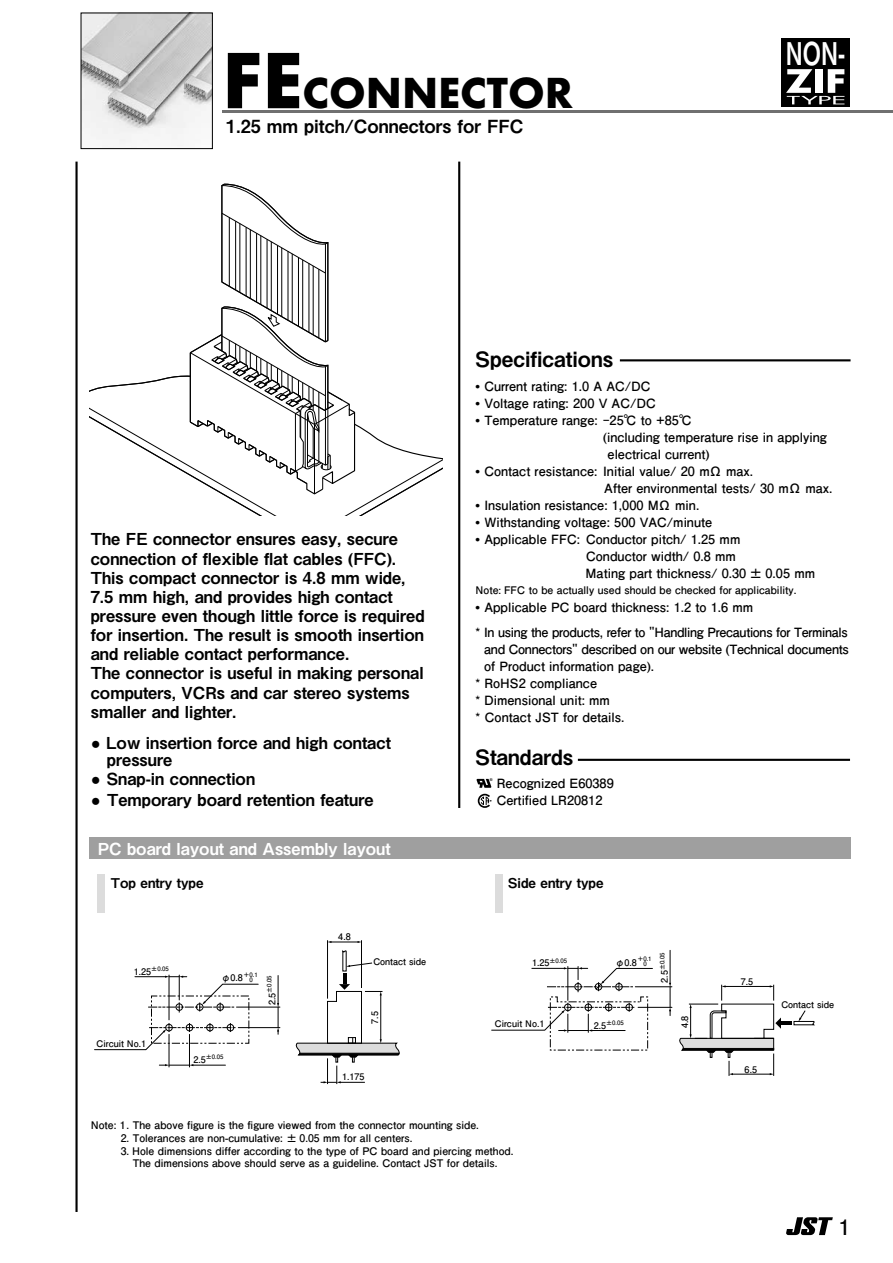
<style>
.page{position:relative;width:893px;height:1263px;background:#fff}
.page>*{position:absolute;margin:0;border:0;box-sizing:border-box;transform-origin:0 0}
.t1{font:700 45.3px "Futura PT";color:#000}
.t2{font:31.35px "Midashi Go Pr 6 N MB31";color:#fff;scale:.71 1}
.t3{font:700 21.3px "Futo Go B101 Pr 6 N";color:#000}
.t4{font:21px "Midashi Go Pr 6 N MB31";color:#000}
.t5{font:18.15px "Midashi Go Pr 6 N MB31";color:#000}
.t6{font:16.5px/19.2px "Midashi Go Pr 6 N MB31";color:#000}
.t7{font:16.5px "Midashi Go Pr 6 N MB31";color:#fff}
.t8{font:13.5px "Midashi Go Pr 6 N MB31";color:#000}
.t9{font:700 12.75px/17.1px "Futo Go B101 Pr 6 N";color:#000}
.t10{font:700 12.75px/24.8px "Futo Go B101 Pr 6 N";letter-spacing:-.025em;color:#000}
.t11{font:700 10.5px/12.8px "Futo Go B101 Pr 6 N";color:#000;text-align:center}
.t12{font:700 9.15px "Futo Go B101 Pr 6 N";color:#000}
.t13{font:700 9px "Futo Go B101 Pr 6 N";color:#000}
.t14{font:700 6px "Futo Go B101 Pr 6 N";color:#000}
.t15{font:700 3.75px "Arial";color:#000}
.s1{font-size:82.95px}
.s2{font-family:"Arial";font-weight:700}
.s3{font-family:"Arial"}
.s4{font-size:10.05px}
.s5{font-size:9px}
.s6{font-size:9.15px}
</style>
<div class="page">
<hr style="left:222px;top:110px;width:671px;height:2px;background:#707070">
<div style="left:782px;top:39px;width:68px;height:68px;background:#000"></div>
<svg style="left:786px;top:69px;width:58px;height:35px"></svg>
<svg style="left:786px;top:1217px;width:47px;height:18px"></svg>
<img style="left:83px;top:15px;width:128px;height:131px">
<div style="left:81px;top:13px;width:132px;height:136px;border:1px solid #000"></div>
<svg style="left:90px;top:183px;width:353px;height:333px"></svg>
<hr style="left:75px;top:162px;width:3px;height:1050px;background:#000">
<hr style="left:458px;top:162px;width:2px;height:646px;background:#000">
<hr style="left:361px;top:940px;width:1px;height:48px;background:#000">
<hr style="left:327px;top:940px;width:1px;height:58px;background:#000">
<svg style="left:328px;top:941px;width:33px;height:2px"></svg>
<svg style="left:94px;top:1023px;width:142px;height:27px"></svg>
<hr style="left:236px;top:1007px;width:44px;height:1px;background:#000">
<svg style="left:277px;top:975px;width:2px;height:59px"></svg>
<hr style="left:238px;top:1027px;width:42px;height:1px;background:#000">
<hr style="left:189px;top:1034px;width:1px;height:33px;background:#000">
<hr style="left:135px;top:976px;width:31px;height:1px;background:#000">
<hr style="left:169px;top:1034px;width:1px;height:33px;background:#000">
<hr style="left:169px;top:975px;width:1px;height:45px;background:#000">
<svg style="left:149px;top:975px;width:109px;height:37px"></svg>
<svg style="left:295px;top:950px;width:105px;height:134px"></svg>
<hr style="left:193px;top:1065px;width:32px;height:1px;background:#000">
<svg style="left:159px;top:1064px;width:34px;height:2px"></svg>
<svg style="left:793px;top:1010px;width:22px;height:16px"></svg>
<hr style="left:635px;top:986px;width:37px;height:1px;background:#000">
<hr style="left:670px;top:950px;width:1px;height:33px;background:#000">
<svg style="left:669px;top:983px;width:2px;height:32px"></svg>
<hr style="left:638px;top:1007px;width:34px;height:1px;background:#000">
<svg style="left:491px;top:966px;width:162px;height:84px"></svg>
<hr style="left:781px;top:1021px;width:11px;height:4px;background:#000">
<svg style="left:679px;top:985px;width:102px;height:91px"></svg>
<div style="left:97px;top:875px;width:8px;height:38px;background:#dcdcdc"></div>
<div style="left:495px;top:875px;width:7px;height:38px;background:#dcdcdc"></div>
<div style="left:89px;top:838px;width:761px;height:21px;background:#9f9f9f"></div>
<svg style="left:478px;top:794px;width:13px;height:14px"></svg>
<svg style="left:477px;top:779px;width:14px;height:9px"></svg>
<hr style="left:620px;top:359px;width:230px;height:2px;background:#000">
<hr style="left:578px;top:759px;width:272px;height:2px;background:#000">
<h1 class="t1" style="left:222px;top:64px;width:352px"><span class="s1">FE</span>CONNECTOR</h1>
<h3 class="t5" style="left:226px;top:111px;width:299px">1.25 mm pitch/Connectors for FFC</h3>
<h2 class="t2" style="left:786px;top:29px;width:85px">NON-</h2>
<p class="t6" style="left:91px;top:529px;width:335px">The FE connector ensures easy, secure connection of flexible flat cables (FFC).<br>This compact connector is 4.8 mm wide, 7.5 mm high, and provides high contact pressure even though little force is required for insertion. The result is smooth insertion and reliable contact performance.<br>The connector is useful in making personal computers, VCRs and car stereo systems smaller and lighter.</p>
<p class="t6" style="left:107px;top:734px;width:285px;line-height:16.4px;text-indent:-16px"><span class="s2">●</span> Low insertion force and high contact pressure</p>
<p class="t6" style="left:91px;top:769px;width:166px"><span class="s2">●</span> Snap-in connection</p>
<p class="t6" style="left:91px;top:789px;width:284px"><span class="s2">●</span> Temporary board retention feature</p>
<p class="t7" style="left:98px;top:835px;width:294px">PC board layout and Assembly layout</p>
<h3 class="t4" style="left:476px;top:342px;width:139px">Specifications</h3>
<p class="t9" style="left:476px;top:377px;width:176px"><span class="s3">•</span> Current rating: 1.0 A AC/DC</p>
<p class="t9" style="left:476px;top:394px;width:182px"><span class="s3">•</span> Voltage rating: 200 V AC/DC</p>
<p class="t9" style="left:476px;top:411px;width:218px"><span class="s3">•</span> Temperature range: -25℃ to +85℃</p>
<p class="t9" style="left:603px;top:429px;width:225px">(including temperature rise in applying</p>
<p class="t9" style="left:608px;top:446px;width:104px">electrical current)</p>
<p class="t9" style="left:604px;top:462px;width:230px;text-indent:-129px"><span class="s3">•</span> Contact resistance: Initial value/ 20 mΩ max.<br>After environmental tests/ 30 mΩ max.</p>
<p class="t9" style="left:476px;top:496px;width:225px"><span class="s3">•</span> Insulation resistance: 1,000 MΩ min.</p>
<p class="t9" style="left:476px;top:513px;width:238px"><span class="s3">•</span> Withstanding voltage: 500 VAC/minute</p>
<p class="t9" style="left:585px;top:530px;width:231px;text-indent:-110px"><span class="s3">•</span> Applicable FFC: Conductor pitch/ 1.25 mm<br>Conductor width/ 0.8 mm<br>Mating part thickness/ 0.30 ± 0.05 mm</p>
<p class="t11" style="left:476px;top:583px;width:322px">Note<span class="s4">:</span> FFC to be actually used should be checked for applicability.</p>
<p class="t10" style="left:476px;top:594px;width:374px"><span class="s3">•</span> Applicable PC board thickness: 1.2 to 1.6 mm<br>* In using the products, refer to "Handling Precautions for Terminals</p>
<p class="t10" style="left:484px;top:636px;width:366px">and Connectors" described on our website (Technical documents</p>
<p class="t9" style="left:484px;top:657px;width:172px">of Product information page).</p>
<p class="t9" style="left:476px;top:674px;width:123px">* RoHS2 compliance</p>
<p class="t9" style="left:476px;top:691px;width:136px">* Dimensional unit: mm</p>
<p class="t9" style="left:476px;top:708px;width:150px">* Contact JST for details.</p>
<h3 class="t4" style="left:476px;top:741px;width:99px">Standards</h3>
<p class="t9" style="left:497px;top:774px;width:118px">Recognized E60389<br>Certified LR20812</p>
<p class="t15" style="left:490px;top:777px;width:4px">®</p>
<p class="t8" style="left:111px;top:872px;width:94px">Top entry type</p>
<p class="t8" style="left:508px;top:872px;width:97px">Side entry type</p>
<p class="t14" style="left:134px;top:964px;width:37px"><span class="s5">1.25</span>±0.05</p>
<p class="t13" style="left:97px;top:1037px;width:51px">Circuit No.1</p>
<p class="t13" style="left:221px;top:970px;width:38px">φ0.8<sup>＋0.1</sup></p>
<p class="t14" style="left:250px;top:975px;width:5px">0</p>
<p class="t14" style="left:193px;top:1052px;width:32px"><span class="s5">2.5</span>±0.05</p>
<p class="t13" style="left:338px;top:929px;width:14px">4.8</p>
<p class="t12" style="left:615px;top:955px;width:23px">φ0.8</p>
<p class="t14" style="left:657px;top:970px;width:19px;rotate:-90deg">±0.05</p>
<p class="t14" style="left:637px;top:954px;width:16px">＋0.1</p>
<p class="t13" style="left:373px;top:954px;width:54px">Contact side</p>
<p class="t14" style="left:549px;top:955px;width:19px">±0.05</p>
<p class="t12" style="left:532px;top:955px;width:19px">1.25</p>
<p class="t14" style="left:637px;top:959px;width:11px">　0</p>
<p class="t13" style="left:657px;top:982px;width:14px;rotate:-90deg">2.5</p>
<p class="t14" style="left:264px;top:1005px;width:32px;rotate:-90deg"><span class="s5">2.5</span>±0.05</p>
<p class="t12" style="left:741px;top:974px;width:14px">7.5</p>
<p class="t13" style="left:678px;top:1028px;width:14px;rotate:-90deg">4.8</p>
<p class="t12" style="left:745px;top:1062px;width:14px">6.5</p>
<p class="t13" style="left:367px;top:1023px;width:14px;rotate:-90deg">7.5</p>
<p class="t12" style="left:495px;top:1017px;width:51px">Circuit No.1</p>
<p class="t14" style="left:594px;top:1018px;width:32px"><span class="s6">2.5</span>±0.05</p>
<p class="t13" style="left:342px;top:1069px;width:24px">1.175</p>
<p class="t11" style="left:91px;top:1118px;width:390px">Note: 1. The above figure is the figure viewed from the connector mounting side.</p>
<p class="t11" style="left:121px;top:1131px;width:293px">2. Tolerances are non-cumulative: ± 0.05 mm for all centers.</p>
<p class="t11" style="left:121px;top:1144px;width:394px">3. Hole dimensions differ according to the type of PC board and piercing method.<br>The dimensions above should serve as a guideline. Contact JST for details.</p>
<p class="t12" style="left:781px;top:998px;width:54px">Contact side</p>
<h3 class="t3" style="left:839px;top:1210px;width:13px">1</h3>
</div>
